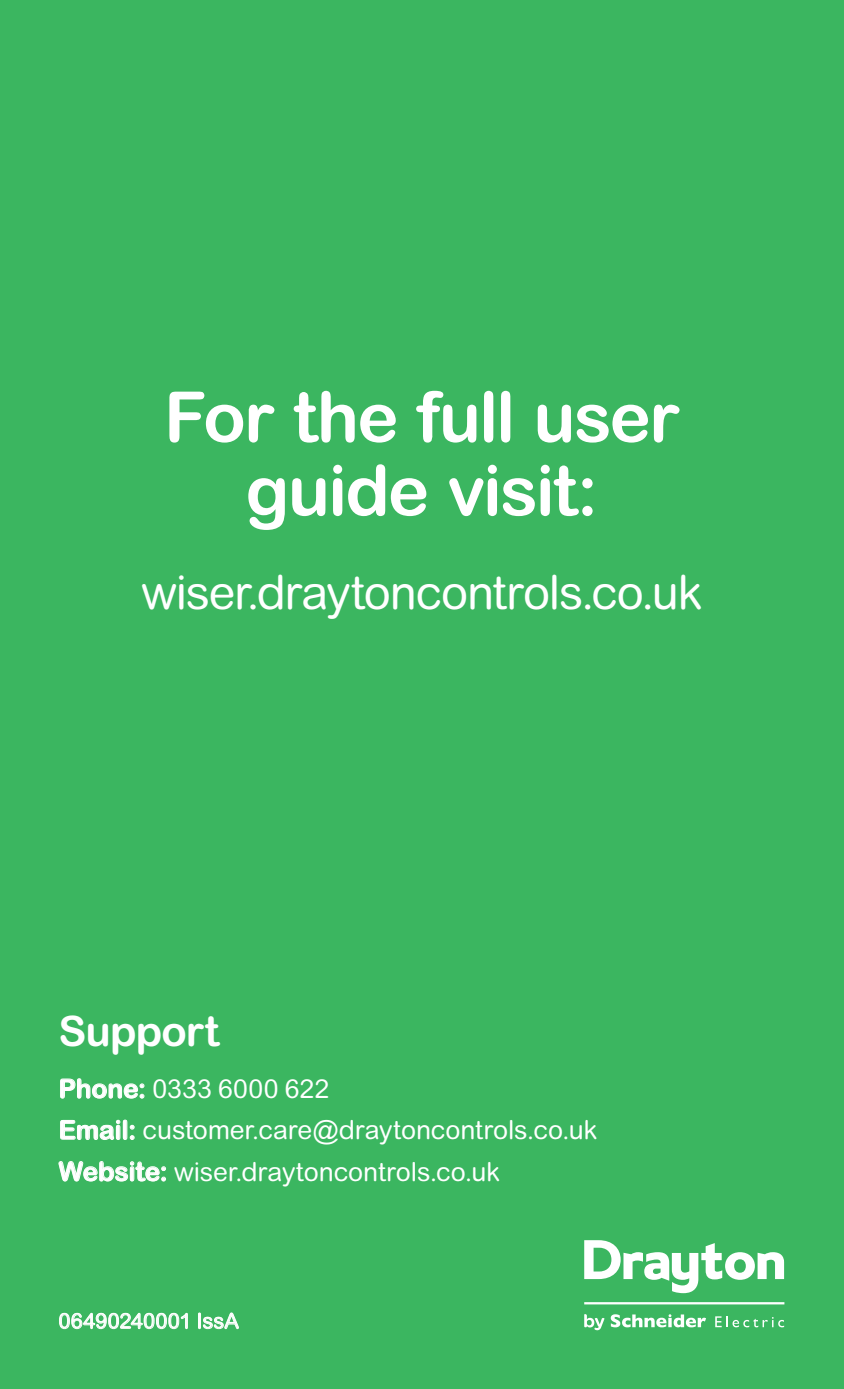
<style>
.page{position:relative;width:844px;height:1389px;background:#fff}
.page>*{position:absolute;margin:0;border:0;box-sizing:border-box;transform-origin:0 0}
.t1{font:700 70px/73.5px "Arial Rounded MT Std";letter-spacing:-.025em;color:#fff;text-align:center}
.t2{font:47.25px "Arial Rounded MT Std";letter-spacing:-.025em;color:#fff}
.t3{font:700 42px "Arial Rounded MT Std";letter-spacing:-.02em;color:#fff}
.t4{font:26.25px/41.3px "Arial Rounded MT Std";letter-spacing:-.005em;color:#fff}
.t5{font:21px "Arial Rounded MT Std";letter-spacing:.01em;color:#fff}
.s1{font-weight:700}
</style>
<div class="page">
<div style="left:0;top:0;width:843px;height:1389px;background:#3bb660"></div>
<svg style="left:584px;top:1240px;width:199px;height:53px"></svg>
<svg style="left:610px;top:1314px;width:96px;height:13px"></svg>
<svg style="left:715px;top:1316px;width:69px;height:11px"></svg>
<hr style="left:584px;top:1302px;width:200px;height:2px;background:#fff">
<svg style="left:584px;top:1314px;width:20px;height:16px"></svg>
<svg style="left:60px;top:1078px;width:84px;height:21px"></svg>
<svg style="left:60px;top:1119px;width:74px;height:21px"></svg>
<svg style="left:58px;top:1161px;width:108px;height:21px"></svg>
<svg style="left:59px;top:1313px;width:129px;height:16px"></svg>
<svg style="left:198px;top:1312px;width:41px;height:17px"></svg>
<h1 class="t1" style="left:164px;top:379px;width:517px">For the full user guide visit:</h1>
<h2 class="t2" style="left:141px;top:564px;width:562px">wiser.draytoncontrols.co.uk</h2>
<h3 class="t3" style="left:59px;top:1007px;width:162px">Support</h3>
<p class="t4" style="left:59px;top:1068px;width:540px"><span class="s1">Phone:</span> 0333 6000 622<br><span class="s1">Email:</span> customer.care@draytoncontrols.co.uk<br><span class="s1">Website:</span> wiser.draytoncontrols.co.uk</p>
<p class="t5" style="left:59px;top:1309px;width:182px">06490240001 IssA</p>
</div>
